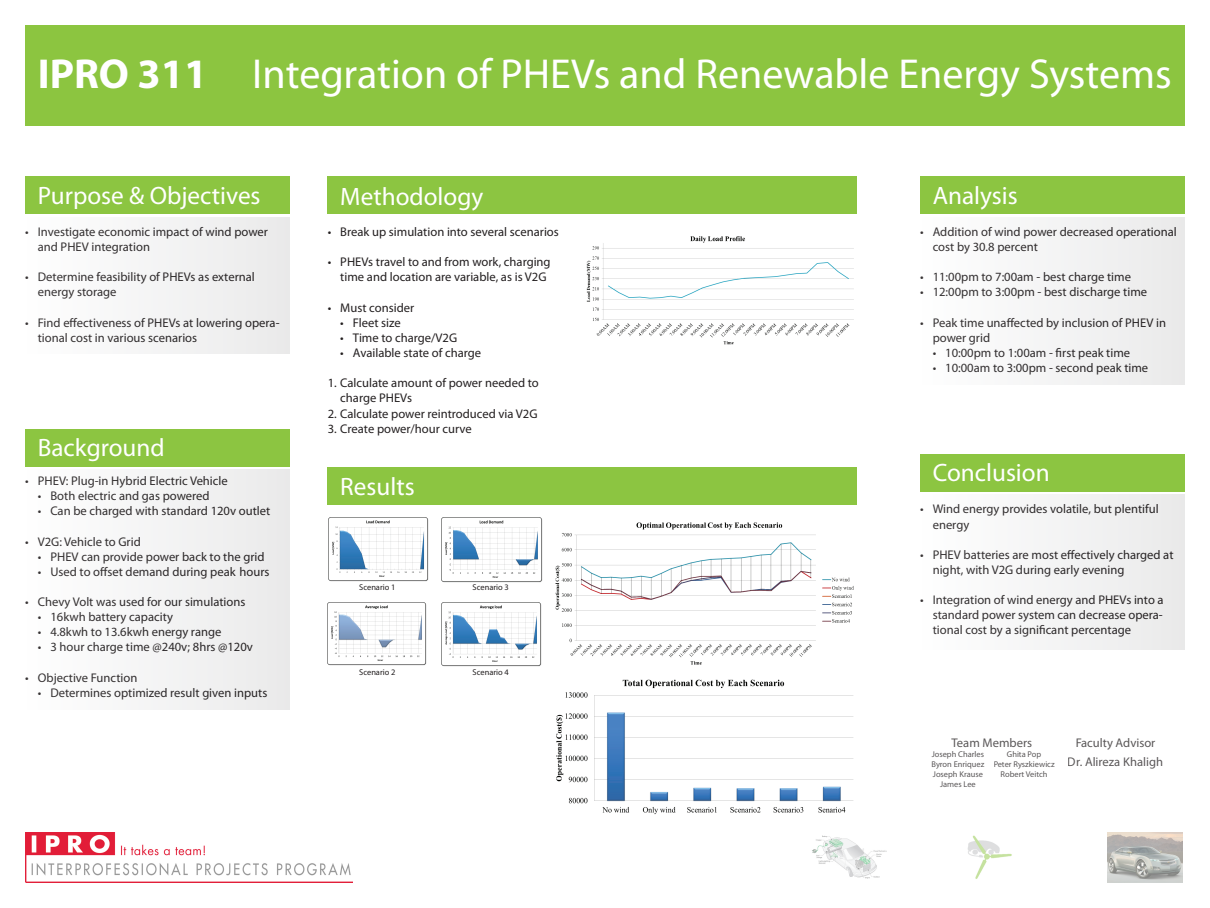
<style>
.page{position:relative;width:1210px;height:908px;background:#fff}
.page>*{position:absolute;margin:0;border:0;box-sizing:border-box;transform-origin:0 0}
.t1{font:42px "Myriad Pro";color:#fff}
.t2{font:25.2px "Myriad Pro";color:#fff}
.t3{font:12.6px/15.1px "Myriad Pro";color:#231f20}
.t4{font:8.4px/10.1px "Myriad Pro";color:#231f20;text-align:center}
.s1{font-weight:700}
</style>
<div class="page">
<div style="left:25px;top:25px;width:1159px;height:101px;background:#8cc540"></div>
<div style="left:25px;top:176px;width:265px;height:38px;background:#8cc541"></div>
<div style="left:25px;top:428px;width:265px;height:38px;background:#8cc541"></div>
<img style="left:25px;top:832px;width:328px;height:50px">
<img style="left:812px;top:835px;width:75px;height:44px">
<img style="left:1107px;top:832px;width:75px;height:50px">
<img style="left:967px;top:835px;width:45px;height:44px">
<div style="left:25px;top:217px;width:265px;height:136px;background:#f4f4f5"></div>
<div style="left:25px;top:469px;width:265px;height:240px;background:#f4f4f5"></div>
<div style="left:920px;top:176px;width:264px;height:38px;background:#8cc541"></div>
<div style="left:328px;top:176px;width:529px;height:38px;background:#8cc541"></div>
<img style="left:586px;top:236px;width:268px;height:109px">
<div style="left:328px;top:466px;width:529px;height:38px;background:#8cc541"></div>
<img style="left:328px;top:517px;width:100px;height:64px">
<img style="left:328px;top:602px;width:98px;height:63px">
<img style="left:555px;top:522px;width:299px;height:143px">
<img style="left:441px;top:517px;width:102px;height:65px">
<img style="left:441px;top:602px;width:101px;height:64px">
<img style="left:556px;top:679px;width:298px;height:136px">
<div style="left:920px;top:217px;width:264px;height:167px;background:#f4f4f5"></div>
<div style="left:920px;top:454px;width:264px;height:37px;background:#8cc541"></div>
<div style="left:920px;top:495px;width:264px;height:154px;background:#f4f4f4"></div>
<h1 class="t1" style="left:38px;top:48px;width:1135px"><span class="s1">IPRO 311</span> Integration of PHEVs and Renewable Energy Systems</h1>
<h2 class="t2" style="left:38px;top:180px;width:224px">Purpose &amp; Objectives</h2>
<p class="t3" style="left:38px;top:224px;width:232px;text-indent:-13px">• Investigate economic impact of wind power and PHEV integration</p>
<p class="t3" style="left:38px;top:269px;width:219px;text-indent:-13px">• Determine feasibility of PHEVs as external energy storage</p>
<p class="t3" style="left:38px;top:314px;width:243px;text-indent:-13px">• Find effectiveness of PHEVs at lowering opera&shy;tional cost in various scenarios</p>
<h2 class="t2" style="left:38px;top:432px;width:128px">Background</h2>
<p class="t3" style="left:25px;top:473px;width:204px">• PHEV: Plug-in Hybrid Electric Vehicle</p>
<p class="t3" style="left:38px;top:488px;width:173px">• Both electric and gas powered</p>
<p class="t3" style="left:38px;top:503px;width:234px">• Can be charged with standard 120v outlet</p>
<p class="t3" style="left:25px;top:533px;width:117px">• V2G: Vehicle to Grid</p>
<p class="t3" style="left:38px;top:548px;width:228px">• PHEV can provide power back to the grid</p>
<p class="t3" style="left:38px;top:563px;width:233px">• Used to offset demand during peak hours</p>
<p class="t3" style="left:25px;top:594px;width:222px">• Chevy Volt was used for our simulations</p>
<p class="t3" style="left:38px;top:609px;width:137px">• 16kwh battery capacity</p>
<p class="t3" style="left:38px;top:624px;width:185px">• 4.8kwh to 13.6kwh energy range</p>
<p class="t3" style="left:38px;top:639px;width:217px">• 3 hour charge time @240v; 8hrs @120v</p>
<p class="t3" style="left:25px;top:669px;width:114px">• Objective Function</p>
<p class="t3" style="left:38px;top:684px;width:231px">• Determines optimized result given inputs</p>
<h2 class="t2" style="left:340px;top:181px;width:144px">Methodology</h2>
<p class="t3" style="left:328px;top:224px;width:233px">• Break up simulation into several scenarios</p>
<p class="t3" style="left:340px;top:254px;width:212px;text-indent:-13px">• PHEVs travel to and from work, charging time and location are variable, as is V2G</p>
<p class="t3" style="left:328px;top:299px;width:88px">• Must consider</p>
<p class="t3" style="left:340px;top:314px;width:62px">• Fleet size</p>
<p class="t3" style="left:340px;top:330px;width:118px">• Time to charge/V2G</p>
<p class="t3" style="left:340px;top:345px;width:142px">• Available state of charge</p>
<p class="t3" style="left:340px;top:375px;width:200px;text-indent:-13px">1. Calculate amount of power needed to charge PHEVs</p>
<p class="t3" style="left:328px;top:405px;width:211px">2. Calculate power reintroduced via V2G</p>
<p class="t3" style="left:328px;top:420px;width:146px">3. Create power/hour curve</p>
<h2 class="t2" style="left:340px;top:471px;width:76px">Results</h2>
<p class="t4" style="left:359px;top:581px;width:38px">Scenario 1</p>
<p class="t4" style="left:359px;top:666px;width:38px">Scenario 2</p>
<p class="t4" style="left:472px;top:581px;width:38px">Scenario 3</p>
<p class="t4" style="left:472px;top:666px;width:38px">Scenario 4</p>
<h2 class="t2" style="left:932px;top:180px;width:86px">Analysis</h2>
<p class="t3" style="left:932px;top:224px;width:246px;text-indent:-13px">• Addition of wind power decreased operational cost by 30.8 percent</p>
<p class="t3" style="left:920px;top:269px;width:212px">• 11:00pm to 7:00am - best charge time</p>
<p class="t3" style="left:920px;top:284px;width:229px">• 12:00pm to 3:00pm - best discharge time</p>
<p class="t3" style="left:932px;top:314px;width:235px;text-indent:-13px">• Peak time unaffected by inclusion of PHEV in power grid</p>
<p class="t3" style="left:932px;top:345px;width:199px">• 10:00pm to 1:00am - first peak time</p>
<p class="t3" style="left:932px;top:360px;width:217px">• 10:00am to 3:00pm - second peak time</p>
<h2 class="t2" style="left:932px;top:457px;width:118px">Conclusion</h2>
<p class="t3" style="left:932px;top:501px;width:227px;text-indent:-13px">• Wind energy provides volatile, but plentiful energy</p>
<p class="t3" style="left:932px;top:546px;width:242px;text-indent:-13px">• PHEV batteries are most effectively charged at night, with V2G during early evening</p>
<p class="t3" style="left:932px;top:592px;width:232px;text-align:justify;text-indent:-13px">• Integration of wind energy and PHEVs into a standard power system can decrease opera&shy;tional cost by a significant percentage</p>
<p class="t3" style="left:951px;top:735px;width:82px">Team Members</p>
<p class="t4" style="left:931px;top:748px;width:54px">Joseph Charles<br>Byron Enriquez<br>Joseph Krause<br>James Lee</p>
<p class="t4" style="left:993px;top:748px;width:63px">Ghita Pop<br>Peter Ryszkiewicz<br>Robert Veitch</p>
<p class="t3" style="left:1068px;top:733px;width:97px;line-height:18.9px;text-align:center">Faculty Advisor<br>Dr. Alireza Khaligh</p>
</div>
